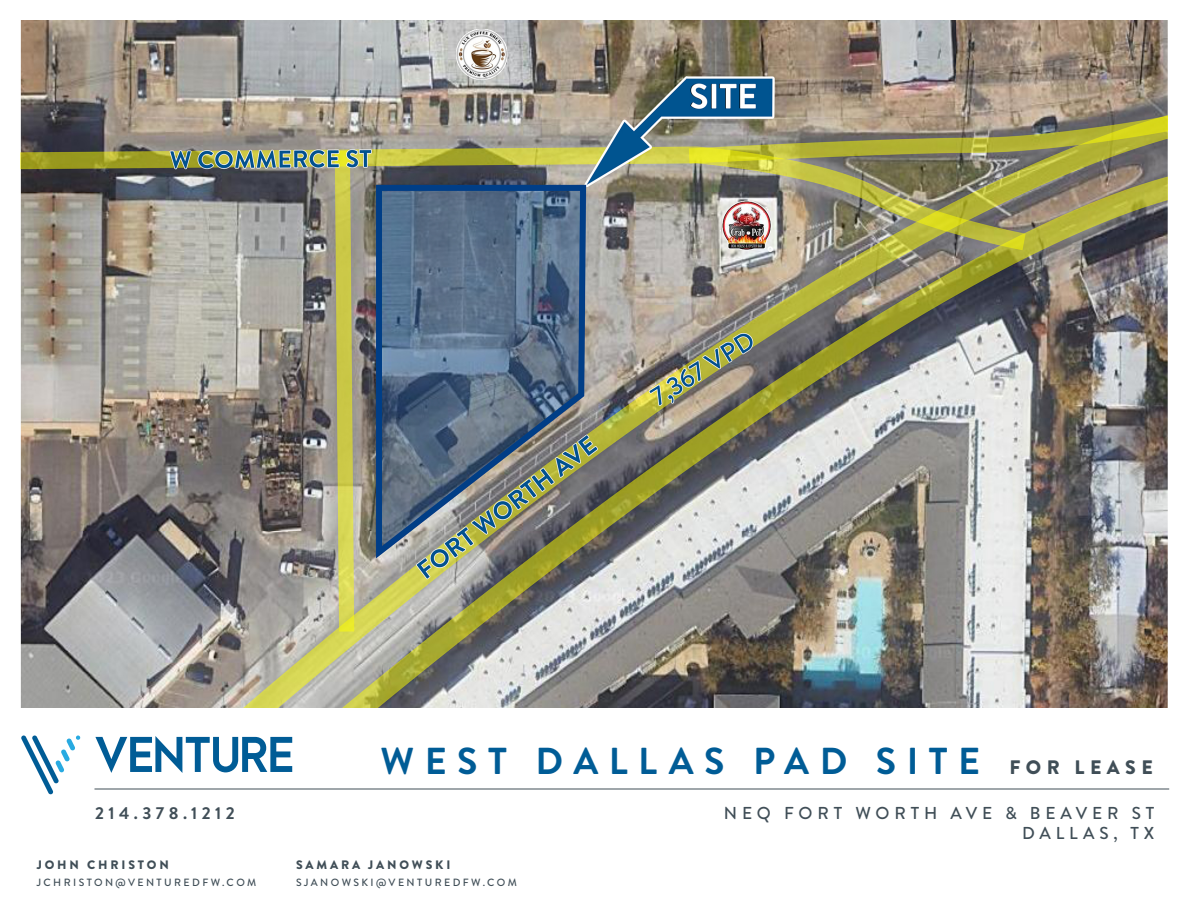
<style>
.page{position:relative;width:1188px;height:918px;background:#fff}
.page>*{position:absolute;margin:0;border:0;box-sizing:border-box;transform-origin:0 0}
.t1{font:700 37.5px "Brandon Grotesque";letter-spacing:.28em;color:#005c96}
.t2{font:500 17.25px/20.7px "Brandon Grotesque";letter-spacing:.28em;color:#404e57;text-align:right}
.t3{font:700 17.25px "Brandon Grotesque";letter-spacing:.26em;color:#404e57}
.t4{font:900 12.3px "Brandon Grotesque";letter-spacing:.23em;color:#404e57}
.t5{font:500 10.5px "Brandon Grotesque";letter-spacing:.23em;color:#404e57}
.s1{font-weight:900;font-size:19.5px;color:#404e57}
</style>
<div class="page">
<hr style="left:94px;top:789px;width:1075px;height:1px;background:#404e57">
<svg style="left:21px;top:736px;width:60px;height:59px"></svg>
<svg style="left:95px;top:736px;width:197px;height:37px"></svg>
<img style="left:21px;top:21px;width:1146px;height:686px">
<h2 class="t3" style="left:95px;top:801px;width:141px">214.378.1212</h2>
<p class="t4" style="left:37px;top:856px;width:134px">JOHN CHRISTON</p>
<p class="t5" style="left:37px;top:875px;width:221px">JCHRISTON@VENTUREDFW.COM</p>
<h1 class="t1" style="left:381px;top:735px;width:774px">WEST DALLAS PAD SITE <span class="s1">FOR LEASE</span></h1>
<p class="t4" style="left:296px;top:856px;width:156px">SAMARA JANOWSKI</p>
<p class="t5" style="left:296px;top:875px;width:222px">SJANOWSKI@VENTUREDFW.COM</p>
<h2 class="t2" style="left:724px;top:803px;width:432px">NEQ FORT WORTH AVE &amp; BEAVER ST<br>DALLAS, TX</h2>
</div>
